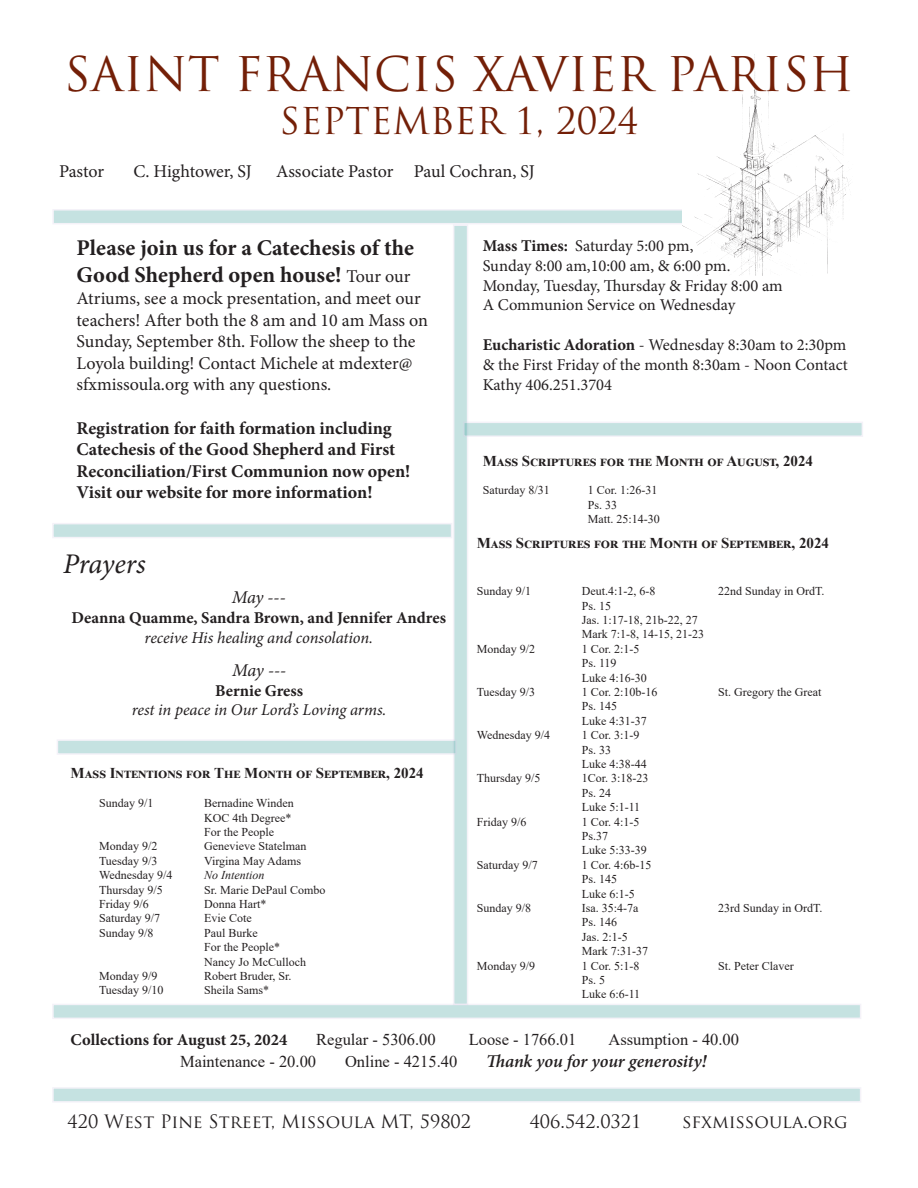
<style>
.page{position:relative;width:918px;height:1188px;background:#fff}
.page>*{position:absolute;margin:0;border:0;box-sizing:border-box;transform-origin:0 0}
.t1{font:46.5px "Trajan Pro";color:#731f07}
.t2{font:36px "Trajan Pro";color:#731f07}
.t3{font:italic 28.5px "Minion Pro";letter-spacing:-.005em;color:#231f20}
.t4{font:700 22.5px/27px "Minion Pro";color:#231f20}
.t5{font:18px/21.6px "Minion Pro";letter-spacing:-.005em;color:#231f20}
.t6{font:700 18px "Minion Pro";color:#231f20}
.t7{font:18px "Trajan Pro";color:#231f20}
.t8{font:italic 600 18px "Minion Pro";letter-spacing:-.005em;color:#231f20}
.t9{font:italic 18px "Minion Pro";letter-spacing:-.025em;color:#231f20}
.t10{font:16.5px/19.8px "Minion Pro";color:#231f20;text-align:justify}
.t11{font:700 16.5px "Minion Pro";color:#231f20}
.t12{font:16.5px "Times New Roman";color:#231f20}
.t13{font:italic 16.5px "Minion Pro";letter-spacing:-.01em;color:#231f20}
.t14{font:700 15px "Times New Roman";color:#231f20}
.t15{font:12px "Times New Roman";color:#231f20}
.t16{font:italic 12px "Times New Roman";color:#231f20}
.s1{font-weight:400;font-size:18px}
.s2{font-weight:700}
</style>
<div class="page">
<div style="left:52px;top:209px;width:810px;height:15px;background:#c5e2e1;border:2px solid #d8cfe8"></div>
<div style="left:453px;top:224px;width:15px;height:781px;background:#c5e2e1;border:2px solid #d8cfe8"></div>
<div style="left:52px;top:1087px;width:809px;height:16px;background:#c5e2e1;border:2px solid #d8cfe8"></div>
<img style="left:682px;top:54px;width:180px;height:222px">
<div style="left:52px;top:1004px;width:809px;height:15px;background:#c5e2e1;border:2px solid #d8cfe8"></div>
<div style="left:463px;top:422px;width:400px;height:15px;background:#c5e2e1;border:2px solid #d8cfe8"></div>
<div style="left:57px;top:739px;width:400px;height:16px;background:#c5e2e1;border:2px solid #d8cfe8"></div>
<div style="left:52px;top:523px;width:400px;height:15px;background:#c5e2e1;border:2px solid #d8cfe8"></div>
<p class="t1" style="left:64px;top:45px;width:791px">SAINT FRANCIS XAVIER PARISH</p>
<p class="t2" style="left:280px;top:98px;width:360px">SEPTEMBER 1, 2024</p>
<p class="t5" style="left:59px;top:160px;width:47px">Pastor</p>
<p class="t5" style="left:133px;top:160px;width:120px">C. Hightower, SJ</p>
<p class="t5" style="left:276px;top:160px;width:260px">Associate Pastor Paul Cochran, SJ</p>
<p class="t4" style="left:77px;top:234px;width:339px">Please join us for a Catechesis of the<br>Good Shepherd open house! <span class="s1">Tour our</span></p>
<p class="t5" style="left:77px;top:288px;width:353px">Atriums, see a mock presentation, and meet our teachers! After both the 8 am and 10 am Mass on Sunday, September 8th. Follow the sheep to the Loyola building! Contact Michele at mdexter@ sfxmissoula.org with any questions.</p>
<p class="t6" style="left:77px;top:415px;width:317px">Registration for faith formation including</p>
<p class="t6" style="left:77px;top:437px;width:320px">Catechesis of the Good Shepherd and First</p>
<p class="t6" style="left:77px;top:458px;width:335px">Reconciliation/First Communion now open!</p>
<p class="t6" style="left:77px;top:480px;width:297px">Visit our website for more information!</p>
<p class="t3" style="left:63px;top:545px;width:84px">Prayers</p>
<p class="t9" style="left:232px;top:585px;width:55px">May ---</p>
<p class="t11" style="left:72px;top:606px;width:376px">Deanna Quamme, Sandra Brown, and Jennifer Andres</p>
<p class="t13" style="left:145px;top:626px;width:230px">receive His healing and consolation.</p>
<p class="t9" style="left:232px;top:658px;width:55px">May ---</p>
<p class="t11" style="left:215px;top:679px;width:89px">Bernie Gress</p>
<p class="t13" style="left:132px;top:699px;width:256px">rest in peace in Our Lord’s Loving arms.</p>
<p class="t14" style="left:71px;top:762px;width:355px">Mass Intentions for The Month of September, 2024</p>
<p class="t15" style="left:99px;top:795px;width:56px">Sunday 9/1</p>
<p class="t15" style="left:204px;top:795px;width:91px">Bernadine Winden</p>
<p class="t15" style="left:204px;top:809px;width:89px">KOC 4th Degree*</p>
<p class="t15" style="left:204px;top:823px;width:71px">For the People</p>
<p class="t15" style="left:99px;top:838px;width:60px">Monday 9/2</p>
<p class="t15" style="left:204px;top:838px;width:104px">Genevieve Statelman</p>
<p class="t15" style="left:99px;top:852px;width:60px">Tuesday 9/3</p>
<p class="t15" style="left:204px;top:852px;width:99px">Virgina May Adams</p>
<p class="t15" style="left:99px;top:867px;width:75px">Wednesday 9/4</p>
<p class="t16" style="left:204px;top:867px;width:62px">No Intention</p>
<p class="t15" style="left:99px;top:881px;width:65px">Thursday 9/5</p>
<p class="t15" style="left:204px;top:881px;width:123px">Sr. Marie DePaul Combo</p>
<p class="t15" style="left:99px;top:895px;width:51px">Friday 9/6</p>
<p class="t15" style="left:204px;top:895px;width:64px">Donna Hart*</p>
<p class="t15" style="left:99px;top:910px;width:62px">Saturday 9/7</p>
<p class="t15" style="left:204px;top:910px;width:49px">Evie Cote</p>
<p class="t15" style="left:99px;top:924px;width:56px">Sunday 9/8</p>
<p class="t15" style="left:204px;top:924px;width:55px">Paul Burke</p>
<p class="t15" style="left:204px;top:939px;width:77px">For the People*</p>
<p class="t15" style="left:204px;top:953px;width:103px">Nancy Jo McCulloch</p>
<p class="t15" style="left:99px;top:967px;width:60px">Monday 9/9</p>
<p class="t15" style="left:204px;top:967px;width:89px">Robert Bruder, Sr.</p>
<p class="t15" style="left:99px;top:982px;width:66px">Tuesday 9/10</p>
<p class="t15" style="left:204px;top:982px;width:67px">Sheila Sams*</p>
<p class="t10" style="left:483px;top:236px;width:212px"><span class="s2">Mass Times:</span> Saturday 5:00 pm,</p>
<p class="t10" style="left:483px;top:256px;width:249px">Sunday 8:00 am,10:00 am, &amp; 6:00 pm.</p>
<p class="t10" style="left:483px;top:276px;width:301px">Monday, Tuesday, Thursday &amp; Friday 8:00 am</p>
<p class="t10" style="left:483px;top:295px;width:254px">A Communion Service on Wednesday</p>
<p class="t10" style="left:483px;top:335px;width:367px"><span class="s2">Eucharistic Adoration</span> - Wednesday 8:30am to 2:30pm &amp; the First Friday of the month 8:30am - Noon Contact Kathy 406.251.3704</p>
<p class="t14" style="left:483px;top:450px;width:332px">Mass Scriptures for the Month of August, 2024</p>
<p class="t15" style="left:483px;top:482px;width:68px">Saturday 8/31</p>
<p class="t15" style="left:588px;top:482px;width:71px">1 Cor. 1:26-31</p>
<p class="t15" style="left:588px;top:496px;width:31px">Ps. 33</p>
<p class="t15" style="left:588px;top:511px;width:73px">Matt. 25:14-30</p>
<p class="t14" style="left:477px;top:533px;width:354px">Mass Scriptures for the Month of September, 2024</p>
<p class="t15" style="left:477px;top:583px;width:56px">Sunday 9/1</p>
<p class="t15" style="left:582px;top:583px;width:75px">Deut.4:1-2, 6-8</p>
<p class="t15" style="left:718px;top:583px;width:108px">22nd Sunday in OrdT.</p>
<p class="t15" style="left:582px;top:597px;width:31px">Ps. 15</p>
<p class="t15" style="left:582px;top:612px;width:117px">Jas. 1:17-18, 21b-22, 27</p>
<p class="t15" style="left:582px;top:626px;width:124px">Mark 7:1-8, 14-15, 21-23</p>
<p class="t15" style="left:477px;top:640px;width:60px">Monday 9/2</p>
<p class="t15" style="left:582px;top:640px;width:59px">1 Cor. 2:1-5</p>
<p class="t15" style="left:582px;top:655px;width:36px">Ps. 119</p>
<p class="t15" style="left:582px;top:669px;width:66px">Luke 4:16-30</p>
<p class="t15" style="left:477px;top:684px;width:60px">Tuesday 9/3</p>
<p class="t15" style="left:582px;top:684px;width:77px">1 Cor. 2:10b-16</p>
<p class="t15" style="left:718px;top:684px;width:105px">St. Gregory the Great</p>
<p class="t15" style="left:582px;top:698px;width:37px">Ps. 145</p>
<p class="t15" style="left:582px;top:712px;width:66px">Luke 4:31-37</p>
<p class="t15" style="left:477px;top:727px;width:75px">Wednesday 9/4</p>
<p class="t15" style="left:582px;top:727px;width:59px">1 Cor. 3:1-9</p>
<p class="t15" style="left:582px;top:741px;width:31px">Ps. 33</p>
<p class="t15" style="left:582px;top:756px;width:66px">Luke 4:38-44</p>
<p class="t15" style="left:477px;top:770px;width:65px">Thursday 9/5</p>
<p class="t15" style="left:582px;top:770px;width:68px">1Cor. 3:18-23</p>
<p class="t15" style="left:582px;top:784px;width:31px">Ps. 24</p>
<p class="t15" style="left:582px;top:799px;width:60px">Luke 5:1-11</p>
<p class="t15" style="left:477px;top:813px;width:51px">Friday 9/6</p>
<p class="t15" style="left:582px;top:813px;width:59px">1 Cor. 4:1-5</p>
<p class="t15" style="left:582px;top:828px;width:28px">Ps.37</p>
<p class="t15" style="left:582px;top:842px;width:66px">Luke 5:33-39</p>
<p class="t15" style="left:477px;top:856px;width:62px">Saturday 9/7</p>
<p class="t15" style="left:582px;top:856px;width:71px">1 Cor. 4:6b-15</p>
<p class="t15" style="left:582px;top:871px;width:37px">Ps. 145</p>
<p class="t15" style="left:582px;top:885px;width:54px">Luke 6:1-5</p>
<p class="t15" style="left:477px;top:900px;width:56px">Sunday 9/8</p>
<p class="t15" style="left:582px;top:900px;width:58px">Isa. 35:4-7a</p>
<p class="t15" style="left:718px;top:900px;width:106px">23rd Sunday in OrdT.</p>
<p class="t15" style="left:582px;top:914px;width:37px">Ps. 146</p>
<p class="t15" style="left:582px;top:928px;width:47px">Jas. 2:1-5</p>
<p class="t15" style="left:582px;top:943px;width:68px">Mark 7:31-37</p>
<p class="t15" style="left:477px;top:957px;width:60px">Monday 9/9</p>
<p class="t15" style="left:582px;top:957px;width:59px">1 Cor. 5:1-8</p>
<p class="t15" style="left:718px;top:957px;width:77px">St. Peter Claver</p>
<p class="t15" style="left:582px;top:972px;width:25px">Ps. 5</p>
<p class="t15" style="left:582px;top:986px;width:60px">Luke 6:6-11</p>
<p class="t11" style="left:71px;top:1028px;width:218px">Collections for August 25, 2024</p>
<p class="t12" style="left:316px;top:1028px;width:121px">Regular - 5306.00</p>
<p class="t12" style="left:469px;top:1028px;width:109px">Loose - 1766.01</p>
<p class="t12" style="left:609px;top:1028px;width:132px">Assumption - 40.00</p>
<p class="t12" style="left:180px;top:1050px;width:138px">Maintenance - 20.00</p>
<p class="t12" style="left:345px;top:1050px;width:114px">Online - 4215.40</p>
<p class="t8" style="left:486px;top:1048px;width:222px">Thank you for your generosity!</p>
<p class="t7" style="left:68px;top:1110px;width:405px">420 West Pine Street, Missoula MT, 59802</p>
<p class="t7" style="left:530px;top:1110px;width:113px">406.542.0321</p>
<p class="t7" style="left:682px;top:1110px;width:167px">sfxmissoula.org</p>
</div>
